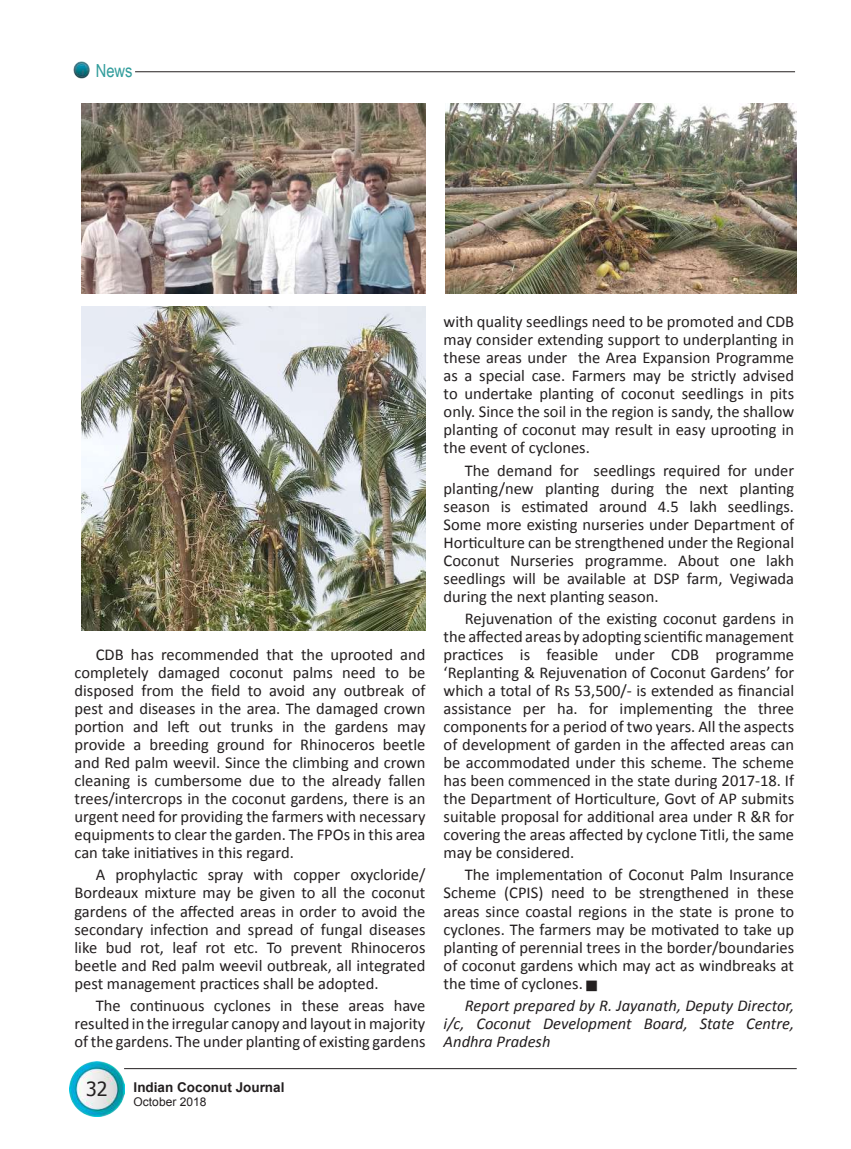
<style>
.page{position:relative;width:851px;height:1149px;background:#fff}
.page>*{position:absolute;margin:0;border:0;box-sizing:border-box;transform-origin:0 0}
.t1{font:19.5px "Tahoma";color:#231f20}
.t2{font:18px "Arial Narrow";color:#329d9c}
.t3{font:16.5px/18px "Calibri";color:#231f20;text-align:justify}
.t4{font:italic 16.5px/18px "Calibri";color:#231f20;text-align:justify}
.t5{font:700 13.5px "Arial";color:#231f20}
.t6{font:12px "Arial";color:#231f20}
</style>
<div class="page">
<img style="left:69px;top:1061px;width:55px;height:54px">
<img style="left:73px;top:61px;width:17px;height:18px">
<hr style="left:124px;top:1067px;width:672px;height:1px;background:#231f20">
<hr style="left:135px;top:71px;width:660px;height:1px;background:#231f20">
<img style="left:81px;top:104px;width:344px;height:189px">
<img style="left:445px;top:104px;width:351px;height:189px">
<img style="left:82px;top:306px;width:343px;height:324px">
<p class="t2" style="left:96px;top:57px;width:38px">News</p>
<p class="t3" style="left:74px;top:645px;width:352px;text-indent:21px">CDB has recommended that the uprooted and completely damaged coconut palms need to be disposed from the field to avoid any outbreak of pest and diseases in the area. The damaged crown portion and left out trunks in the gardens may provide a breeding ground for Rhinoceros beetle and Red palm weevil. Since the climbing and crown cleaning is cumbersome due to the already fallen trees/intercrops in the coconut gardens, there is an urgent need for providing the farmers with necessary equipments to clear the garden. The FPOs in this area can take initiatives in this regard.</p>
<p class="t3" style="left:74px;top:865px;width:352px;text-indent:21px">A prophylactic spray with copper oxycloride/ Bordeaux mixture may be given to all the coconut gardens of the affected areas in order to avoid the secondary infection and spread of fungal diseases like bud rot, leaf rot etc. To prevent Rhinoceros beetle and Red palm weevil outbreak, all integrated pest management practices shall be adopted.</p>
<p class="t3" style="left:74px;top:995px;width:352px;text-indent:21px">The continuous cyclones in these areas have resulted in the irregular canopy and layout in majority of the gardens. The under planting of existing gardens</p>
<p class="t1" style="left:86px;top:1075px;width:23px">32</p>
<p class="t5" style="left:134px;top:1078px;width:152px">Indian Coconut Journal</p>
<p class="t6" style="left:134px;top:1093px;width:74px">October 2018</p>
<p class="t3" style="left:443px;top:312px;width:352px">with quality seedlings need to be promoted and CDB may consider extending support to underplanting in these areas under the Area Expansion Programme as a special case. Farmers may be strictly advised to undertake planting of coconut seedlings in pits only. Since the soil in the region is sandy, the shallow planting of coconut may result in easy uprooting in the event of cyclones.</p>
<p class="t3" style="left:443px;top:460px;width:352px;text-indent:21px">The demand for seedlings required for under planting/new planting during the next planting season is estimated around 4.5 lakh seedlings.<br>Some more existing nurseries under Department of Horticulture can be strengthened under the Regional Coconut Nurseries programme. About one lakh seedlings will be available at DSP farm, Vegiwada during the next planting season.</p>
<p class="t3" style="left:443px;top:609px;width:352px;text-indent:21px">Rejuvenation of the existing coconut gardens in the affected areas by adopting scientific management practices is feasible under CDB programme ‘Replanting &amp; Rejuvenation of Coconut Gardens’ for which a total of Rs 53,500/- is extended as financial assistance per ha. for implementing the three components for a period of two years. All the aspects of development of garden in the affected areas can be accommodated under this scheme. The scheme has been commenced in the state during 2017-18. If the Department of Horticulture, Govt of AP submits suitable proposal for additional area under R &amp;R for covering the areas affected by cyclone Titli, the same may be considered.</p>
<p class="t3" style="left:443px;top:865px;width:352px;text-indent:21px">The implementation of Coconut Palm Insurance Scheme (CPIS) need to be strengthened in these areas since coastal regions in the state is prone to cyclones. The farmers may be motivated to take up planting of perennial trees in the border/boundaries of coconut gardens which may act as windbreaks at the time of cyclones.</p>
<p class="t4" style="left:443px;top:995px;width:352px;text-indent:21px">Report prepared by R. Jayanath, Deputy Director, i/c, Coconut Development Board, State Centre, Andhra Pradesh</p>
</div>
